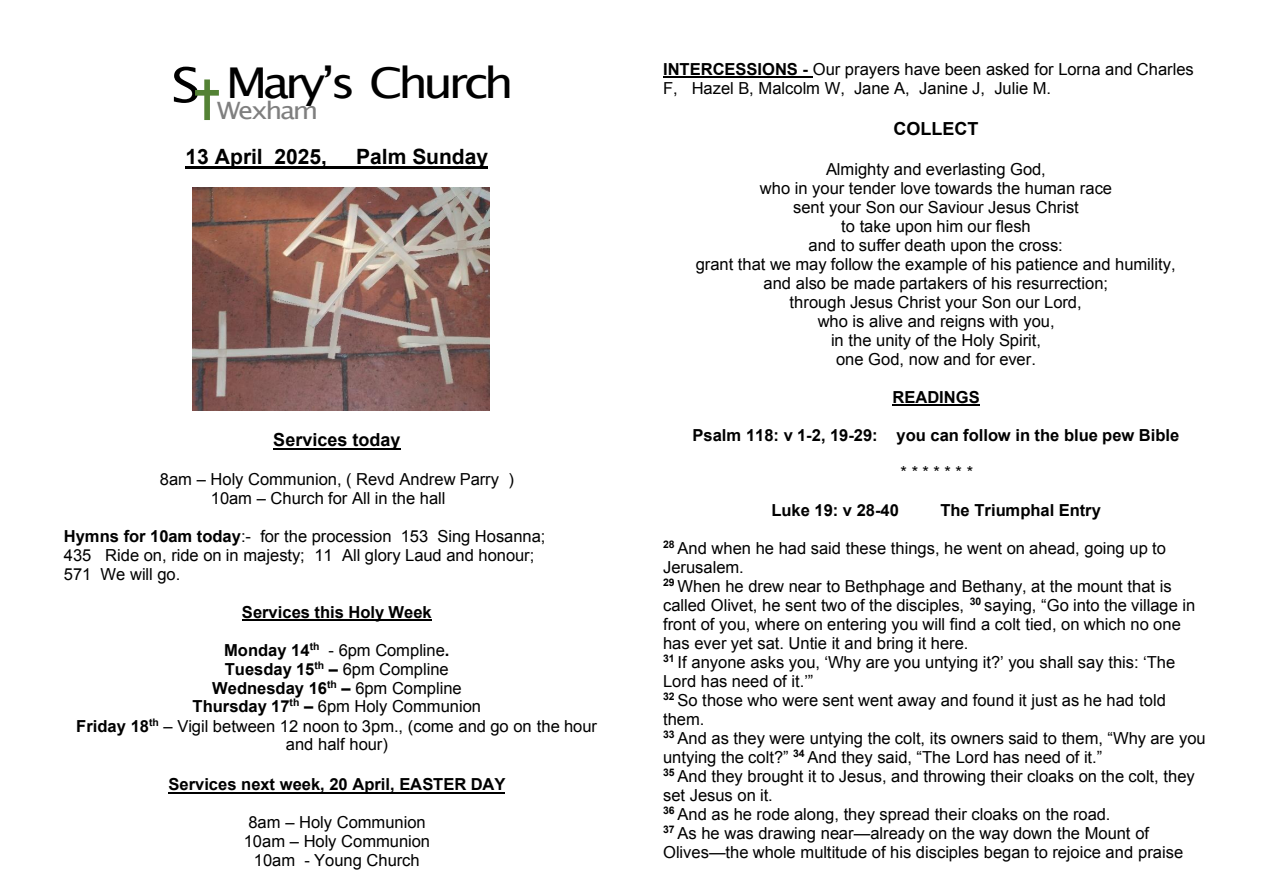
<style>
.page{position:relative;width:1263px;height:893px;background:#fff}
.page>*{position:absolute;margin:0;border:0;box-sizing:border-box;transform-origin:0 0}
.t1{font:47.85px "Lucida Grande";color:#000;scale:1.14 1}
.t2{font:42.45px "Lucida Grande";letter-spacing:-.1em;color:#000;scale:1.14 1}
.t3{font:23.85px "Lucida Grande";letter-spacing:-.085em;color:#7f7f7f;scale:1.14 1}
.t4{font:700 21px "Arial";color:#000}
.t5{font:700 18px "Arial";color:#000}
.t6{font:16.5px "Arial";color:#000}
.t7{font:700 16.5px "Arial";color:#000}
.t8{font:700 10.5px "Arial";letter-spacing:-.005em;color:#000}
.s1{font-weight:700}
</style>
<div class="page">
<div style="left:204px;top:79px;width:6px;height:41px;background:#548235"></div>
<div style="left:195px;top:90px;width:24px;height:6px;background:#548235"></div>
<hr style="left:186px;top:167px;width:302px;height:2px;background:#000">
<hr style="left:273px;top:448px;width:127px;height:2px;background:#000">
<hr style="left:242px;top:619px;width:190px;height:2px;background:#000">
<hr style="left:169px;top:792px;width:336px;height:2px;background:#000">
<hr style="left:663px;top:76px;width:150px;height:2px;background:#000">
<hr style="left:892px;top:404px;width:88px;height:2px;background:#000">
<img style="left:192px;top:188px;width:297px;height:223px">
<p class="t1" style="left:171px;top:65px;width:27px">S</p>
<p class="t2" style="left:226px;top:65px;width:254px">Maryʼs Church</p>
<p class="t3" style="left:217px;top:101px;width:90px">Wexham</p>
<p class="t4" style="left:186px;top:149px;width:143px">13 April 2025,</p>
<p class="t4" style="left:356px;top:149px;width:134px">Palm Sunday</p>
<p class="t5" style="left:273px;top:433px;width:129px">Services today</p>
<p class="t6" style="left:160px;top:473px;width:356px">8am – Holy Communion, ( Revd Andrew Parry )</p>
<p class="t6" style="left:211px;top:492px;width:236px">10am – Church for All in the hall</p>
<p class="t6" style="left:64px;top:530px;width:483px"><span class="s1">Hymns for 10am today</span>:- for the procession 153 Sing Hosanna;</p>
<p class="t6" style="left:64px;top:549px;width:472px">435 Ride on, ride on in majesty; 11 All glory Laud and honour;</p>
<p class="t6" style="left:64px;top:568px;width:118px">571 We will go.</p>
<p class="t7" style="left:242px;top:605px;width:191px">Services this Holy Week</p>
<p class="t7" style="left:224px;top:644px;width:87px">Monday 14</p>
<p class="t8" style="left:310px;top:642px;width:11px">th</p>
<p class="t6" style="left:329px;top:644px;width:123px">- 6pm Compline<span class="s1">.</span></p>
<p class="t7" style="left:225px;top:663px;width:91px">Tuesday 15</p>
<p class="t8" style="left:314px;top:661px;width:11px">th</p>
<p class="t6" style="left:329px;top:663px;width:121px"><span class="s1">–</span> 6pm Compline</p>
<p class="t7" style="left:212px;top:681px;width:116px">Wednesday 16</p>
<p class="t8" style="left:327px;top:680px;width:11px">th</p>
<p class="t6" style="left:341px;top:681px;width:122px"><span class="s1">–</span> 6pm Compline</p>
<p class="t7" style="left:192px;top:700px;width:99px">Thursday 17</p>
<p class="t8" style="left:290px;top:699px;width:11px">th</p>
<p class="t6" style="left:304px;top:700px;width:179px"><span class="s1">–</span> 6pm Holy Communion</p>
<p class="t7" style="left:76px;top:719px;width:74px">Friday 18</p>
<p class="t8" style="left:149px;top:718px;width:11px">th</p>
<p class="t6" style="left:164px;top:719px;width:435px">– Vigil between 12 noon to 3pm., (come and go on the hour</p>
<p class="t6" style="left:286px;top:738px;width:104px">and half hour)</p>
<p class="t7" style="left:169px;top:778px;width:339px">Services next week, 20 April, EASTER DAY</p>
<p class="t6" style="left:248px;top:816px;width:179px">8am – Holy Communion</p>
<p class="t6" style="left:244px;top:835px;width:188px">10am – Holy Communion</p>
<p class="t6" style="left:254px;top:854px;width:167px">10am - Young Church</p>
<p class="t6" style="left:663px;top:63px;width:532px"><span class="s1">INTERCESSIONS -</span> Our prayers have been asked for Lorna and Charles</p>
<p class="t6" style="left:663px;top:82px;width:390px">F, Hazel B, Malcolm W, Jane A, Janine J, Julie M.</p>
<p class="t5" style="left:893px;top:122px;width:86px">COLLECT</p>
<p class="t6" style="left:826px;top:163px;width:221px">Almighty and everlasting God,</p>
<p class="t6" style="left:760px;top:182px;width:354px">who in your tender love towards the human race</p>
<p class="t6" style="left:793px;top:201px;width:287px">sent your Son our Saviour Jesus Christ</p>
<p class="t6" style="left:841px;top:220px;width:191px">to take upon him our flesh</p>
<p class="t6" style="left:808px;top:239px;width:256px">and to suffer death upon the cross:</p>
<p class="t6" style="left:696px;top:258px;width:481px">grant that we may follow the example of his patience and humility,</p>
<p class="t6" style="left:763px;top:277px;width:346px">and also be made partakers of his resurrection;</p>
<p class="t6" style="left:790px;top:296px;width:294px">through Jesus Christ your Son our Lord,</p>
<p class="t6" style="left:818px;top:315px;width:239px">who is alive and reigns with you,</p>
<p class="t6" style="left:831px;top:334px;width:212px">in the unity of the Holy Spirit,</p>
<p class="t6" style="left:836px;top:353px;width:201px">one God, now and for ever.</p>
<p class="t7" style="left:892px;top:391px;width:89px">READINGS</p>
<p class="t7" style="left:693px;top:429px;width:488px">Psalm 118: v 1-2, 19-29: you can follow in the blue pew Bible</p>
<p class="t6" style="left:901px;top:466px;width:74px">* * * * * * *</p>
<p class="t7" style="left:771px;top:504px;width:129px">Luke 19: v 28-40</p>
<p class="t7" style="left:940px;top:504px;width:162px">The Triumphal Entry</p>
<p class="t8" style="left:663px;top:541px;width:13px">28</p>
<p class="t6" style="left:678px;top:542px;width:490px">And when he had said these things, he went on ahead, going up to</p>
<p class="t6" style="left:663px;top:561px;width:82px">Jerusalem.</p>
<p class="t8" style="left:663px;top:579px;width:13px">29</p>
<p class="t6" style="left:678px;top:580px;width:496px">When he drew near to Bethphage and Bethany, at the mount that is</p>
<p class="t6" style="left:663px;top:599px;width:303px">called Olivet, he sent two of the disciples,</p>
<p class="t8" style="left:970px;top:598px;width:13px">30</p>
<p class="t6" style="left:984px;top:599px;width:213px">saying, “Go into the village in</p>
<p class="t6" style="left:663px;top:618px;width:519px">front of you, where on entering you will find a colt tied, on which no one</p>
<p class="t6" style="left:663px;top:637px;width:307px">has ever yet sat. Untie it and bring it here.</p>
<p class="t8" style="left:663px;top:655px;width:13px">31</p>
<p class="t6" style="left:677px;top:656px;width:499px">If anyone asks you, ‘Why are you untying it?’ you shall say this: ‘The</p>
<p class="t6" style="left:663px;top:675px;width:152px">Lord has need of it.’”</p>
<p class="t8" style="left:663px;top:693px;width:13px">32</p>
<p class="t6" style="left:677px;top:694px;width:490px">So those who were sent went away and found it just as he had told</p>
<p class="t6" style="left:663px;top:713px;width:43px">them.</p>
<p class="t8" style="left:663px;top:731px;width:13px">33</p>
<p class="t6" style="left:678px;top:732px;width:530px">And as they were untying the colt, its owners said to them, “Why are you</p>
<p class="t6" style="left:663px;top:751px;width:127px">untying the colt?”</p>
<p class="t8" style="left:793px;top:750px;width:13px">34</p>
<p class="t6" style="left:808px;top:751px;width:296px">And they said, “The Lord has need of it.”</p>
<p class="t8" style="left:663px;top:768px;width:13px">35</p>
<p class="t6" style="left:677px;top:770px;width:519px">And they brought it to Jesus, and throwing their cloaks on the colt, they</p>
<p class="t6" style="left:663px;top:789px;width:111px">set Jesus on it.</p>
<p class="t8" style="left:663px;top:806px;width:13px">36</p>
<p class="t6" style="left:678px;top:808px;width:434px">And as he rode along, they spread their cloaks on the road.</p>
<p class="t8" style="left:663px;top:825px;width:13px">37</p>
<p class="t6" style="left:678px;top:827px;width:473px">As he was drawing near—already on the way down the Mount of</p>
<p class="t6" style="left:663px;top:846px;width:522px">Olives—the whole multitude of his disciples began to rejoice and praise</p>
</div>
